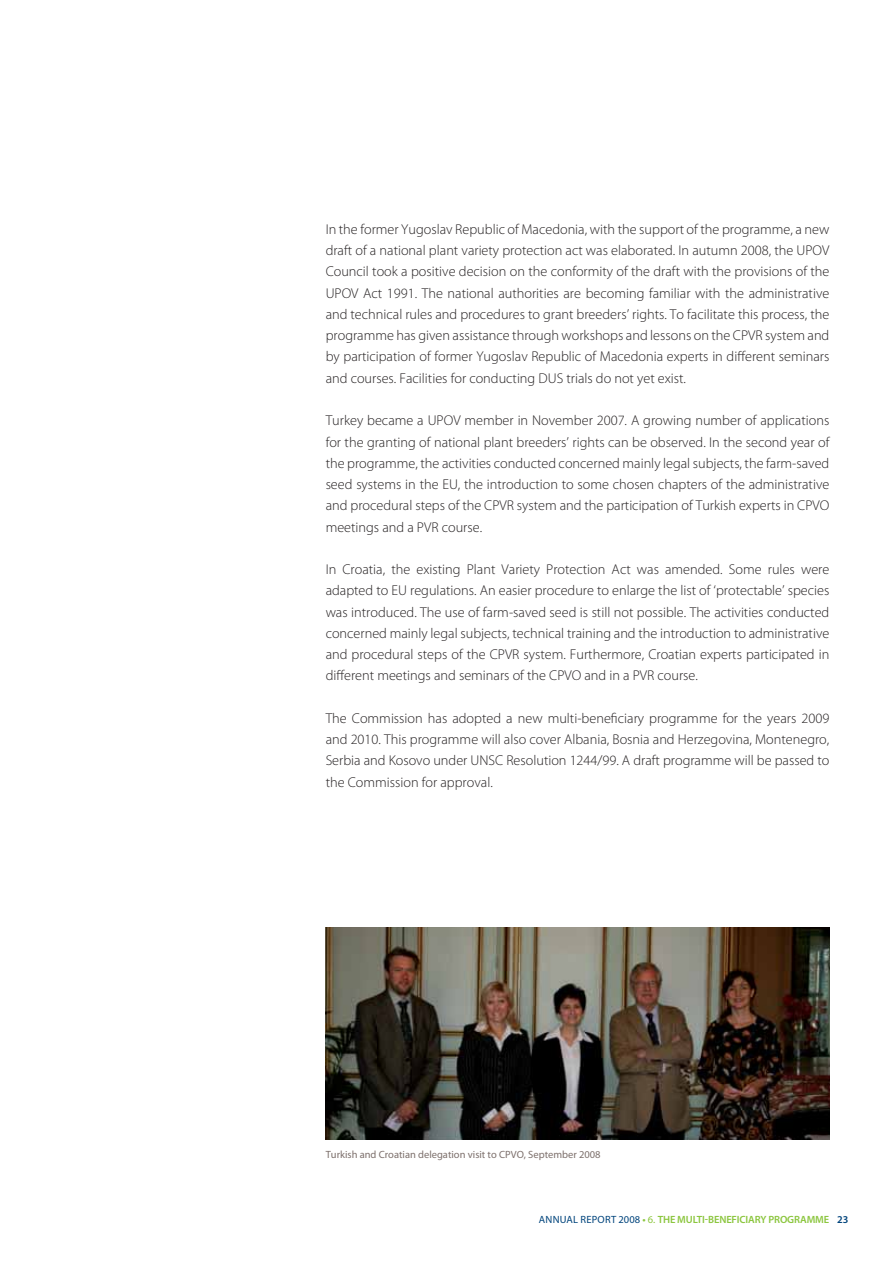
<style>
.page{position:relative;width:893px;height:1263px;background:#fff}
.page>*{position:absolute;margin:0;border:0;box-sizing:border-box;transform-origin:0 0}
.t1{font:300 14.25px/21.3px "Myriad Pro";color:#231f20;text-align:justify}
.t2{font:10.5px "Myriad Pro";color:#7d706c}
.t3{font:600 10.5px "Myriad Pro";letter-spacing:-.01em;color:#8cc63f}
.t4{font:600 10.5px "Myriad Pro";color:#00447c}
.s1{font-weight:400;color:#00447c}
.s2{font-weight:400}
</style>
<div class="page">
<img style="left:325px;top:927px;width:504px;height:213px">
<p class="t1" style="left:325px;top:220px;width:505px">In the former Yugoslav Republic of Macedonia, with the support of the programme, a new draft of a national plant variety protection act was elaborated. In autumn 2008, the UPOV Council took a positive decision on the conformity of the draft with the provisions of the UPOV Act 1991. The national authorities are becoming familiar with the administrative and technical rules and procedures to grant breeders’ rights. To facilitate this process, the programme has given assistance through workshops and lessons on the CPVR system and by participation of former Yugoslav Republic of Macedonia experts in different seminars and courses. Facilities for conducting DUS trials do not yet exist.</p>
<p class="t1" style="left:325px;top:411px;width:505px">Turkey became a UPOV member in November 2007. A growing number of applications for the granting of national plant breeders’ rights can be observed. In the second year of the programme, the activities conducted concerned mainly legal subjects, the farm-saved seed systems in the EU, the introduction to some chosen chapters of the administrative and procedural steps of the CPVR system and the participation of Turkish experts in CPVO meetings and a PVR course.</p>
<p class="t1" style="left:325px;top:560px;width:505px">In Croatia, the existing Plant Variety Protection Act was amended. Some rules were adapted to EU regulations. An easier procedure to enlarge the list of ‘protectable’ species was introduced. The use of farm-saved seed is still not possible. The activities conducted concerned mainly legal subjects, technical training and the introduction to administrative and procedural steps of the CPVR system. Furthermore, Croatian experts participated in different meetings and seminars of the CPVO and in a PVR course.</p>
<p class="t1" style="left:325px;top:709px;width:505px">The Commission has adopted a new multi-beneficiary programme for the years 2009 and 2010. This programme will also cover Albania, Bosnia and Herzegovina, Montenegro, Serbia and Kosovo under UNSC Resolution 1244/99. A draft programme will be passed to the Commission for approval.</p>
<p class="t2" style="left:325px;top:1151px;width:276px">Turkish and Croatian delegation visit to CPVO, September 2008</p>
<p class="t3" style="left:539px;top:1215px;width:292px"><span class="s1">ANNUAL REPORT 2008</span> • <span class="s2">6.</span> THE MULTI-BENEFICIARY PROGRAMME</p>
<p class="t4" style="left:837px;top:1215px;width:13px">23</p>
</div>
